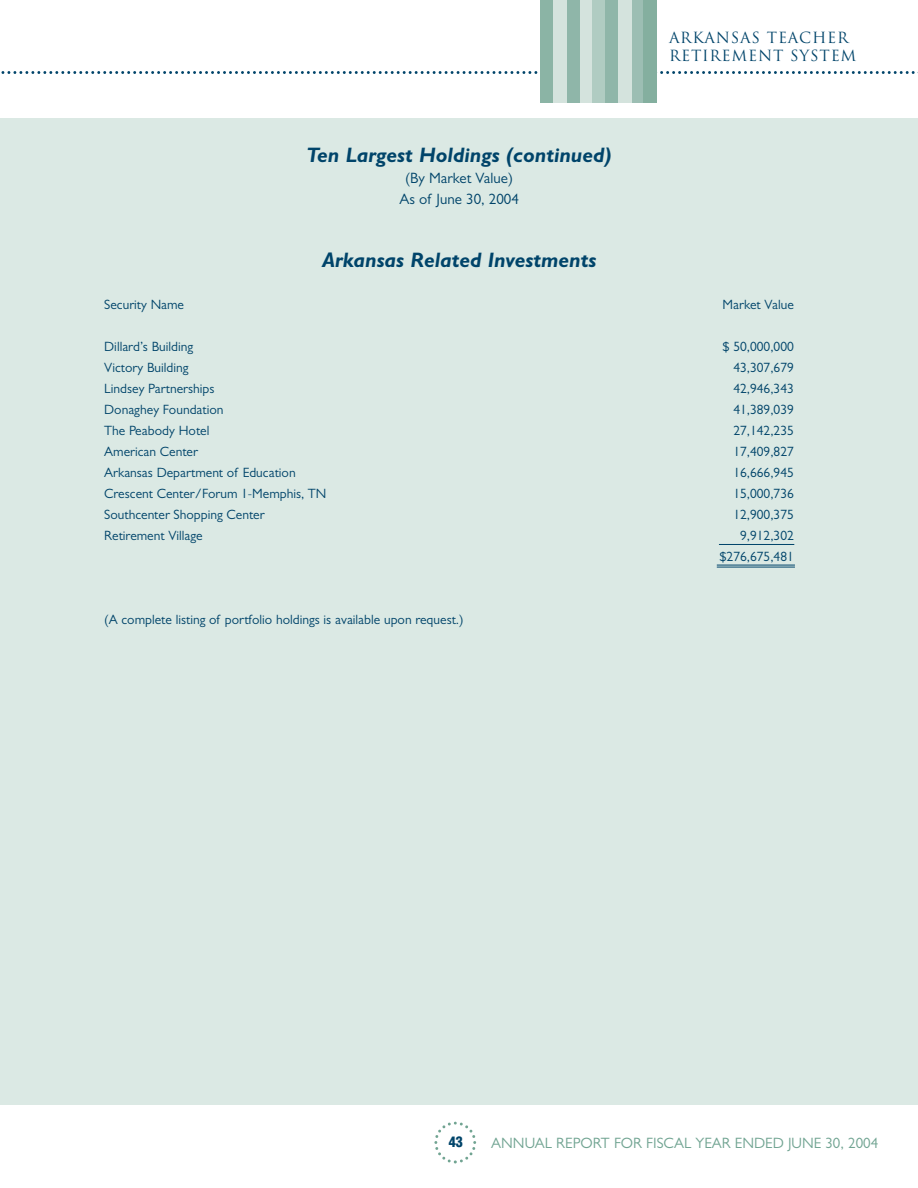
<style>
.page{position:relative;width:918px;height:1188px;background:#fff}
.page>*{position:absolute;margin:0;border:0;box-sizing:border-box;transform-origin:0 0}
.t1{font:italic 700 21px "Gill Sans";color:#00446a}
.t2{font:15px "Gill Sans";color:#71a492}
.t3{font:15px/18px "Trajan";letter-spacing:.05em;color:#00446a}
.t4{font:15px/21px "Gill Sans";color:#00446a;text-align:center}
.t5{font:900 condensed 14.25px "Helvetica";color:#00446a}
.t6{font:13.5px/21px "Gill Sans";color:#00446a;text-align:right}
</style>
<div class="page">
<svg style="left:434px;top:1121px;width:43px;height:43px"></svg>
<div style="left:0;top:119px;width:918px;height:986px;background:#dbe9e4"></div>
<svg style="left:1px;top:71px;width:917px;height:3px"></svg>
<hr style="left:717px;top:567px;width:78px;height:1px;background:#00446a">
<hr style="left:717px;top:565px;width:78px;height:1px;background:#00446a">
<hr style="left:719px;top:544px;width:75px;height:1px;background:#00446a">
<div style="left:631px;top:0;width:13px;height:103px;background:#9cbeb3"></div>
<div style="left:540px;top:0;width:13px;height:103px;background:#8bb4a5"></div>
<div style="left:644px;top:0;width:13px;height:103px;background:#84af9f"></div>
<div style="left:579px;top:0;width:13px;height:103px;background:#d4e3dd"></div>
<div style="left:592px;top:0;width:13px;height:103px;background:#b0ccc2"></div>
<div style="left:605px;top:0;width:13px;height:103px;background:#8fb6a9"></div>
<div style="left:566px;top:0;width:13px;height:103px;background:#8fb6a9"></div>
<div style="left:553px;top:0;width:13px;height:103px;background:#d4e3dd"></div>
<div style="left:618px;top:0;width:14px;height:103px;background:#d4e3dd"></div>
<h1 class="t1" style="left:306px;top:147px;width:307px">Ten Largest Holdings (continued)</h1>
<p class="t4" style="left:399px;top:169px;width:121px">(By Market Value)<br>As of June 30, 2004</p>
<h1 class="t1" style="left:322px;top:252px;width:276px">Arkansas Related Investments</h1>
<p class="t3" style="left:669px;top:29px;width:189px">ARKANSAS TEACHER<br>RETIREMENT SYSTEM</p>
<p class="t6" style="left:104px;top:295px;width:81px">Security Name</p>
<p class="t6" style="left:723px;top:295px;width:73px">Market Value</p>
<p class="t6" style="left:104px;top:337px;width:90px">Dillard’s Building</p>
<p class="t6" style="left:722px;top:337px;width:73px">$ 50,000,000</p>
<p class="t6" style="left:104px;top:358px;width:86px">Victory Building</p>
<p class="t6" style="left:733px;top:358px;width:62px">43,307,679</p>
<p class="t6" style="left:104px;top:379px;width:112px">Lindsey Partnerships</p>
<p class="t6" style="left:733px;top:379px;width:62px">42,946,343</p>
<p class="t6" style="left:104px;top:400px;width:121px">Donaghey Foundation</p>
<p class="t6" style="left:733px;top:400px;width:62px">41,389,039</p>
<p class="t6" style="left:104px;top:421px;width:107px">The Peabody Hotel</p>
<p class="t6" style="left:733px;top:421px;width:62px">27,142,235</p>
<p class="t6" style="left:104px;top:442px;width:95px">American Center</p>
<p class="t6" style="left:733px;top:442px;width:62px">17,409,827</p>
<p class="t6" style="left:104px;top:463px;width:193px">Arkansas Department of Education</p>
<p class="t6" style="left:733px;top:463px;width:62px">16,666,945</p>
<p class="t6" style="left:104px;top:484px;width:224px">Crescent Center/Forum 1-Memphis, TN</p>
<p class="t6" style="left:733px;top:484px;width:62px">15,000,736</p>
<p class="t6" style="left:104px;top:505px;width:162px">Southcenter Shopping Center</p>
<p class="t6" style="left:733px;top:505px;width:62px">12,900,375</p>
<p class="t6" style="left:104px;top:526px;width:100px">Retirement Village</p>
<p class="t6" style="left:719px;top:526px;width:76px">9,912,302 $276,675,481</p>
<p class="t6" style="left:104px;top:610px;width:361px">(A complete listing of portfolio holdings is available upon request.)</p>
<p class="t5" style="left:449px;top:1136px;width:16px">43</p>
<p class="t2" style="left:491px;top:1138px;width:389px">ANNUAL REPORT FOR FISCAL YEAR ENDED JUNE 30, 2004</p>
</div>
